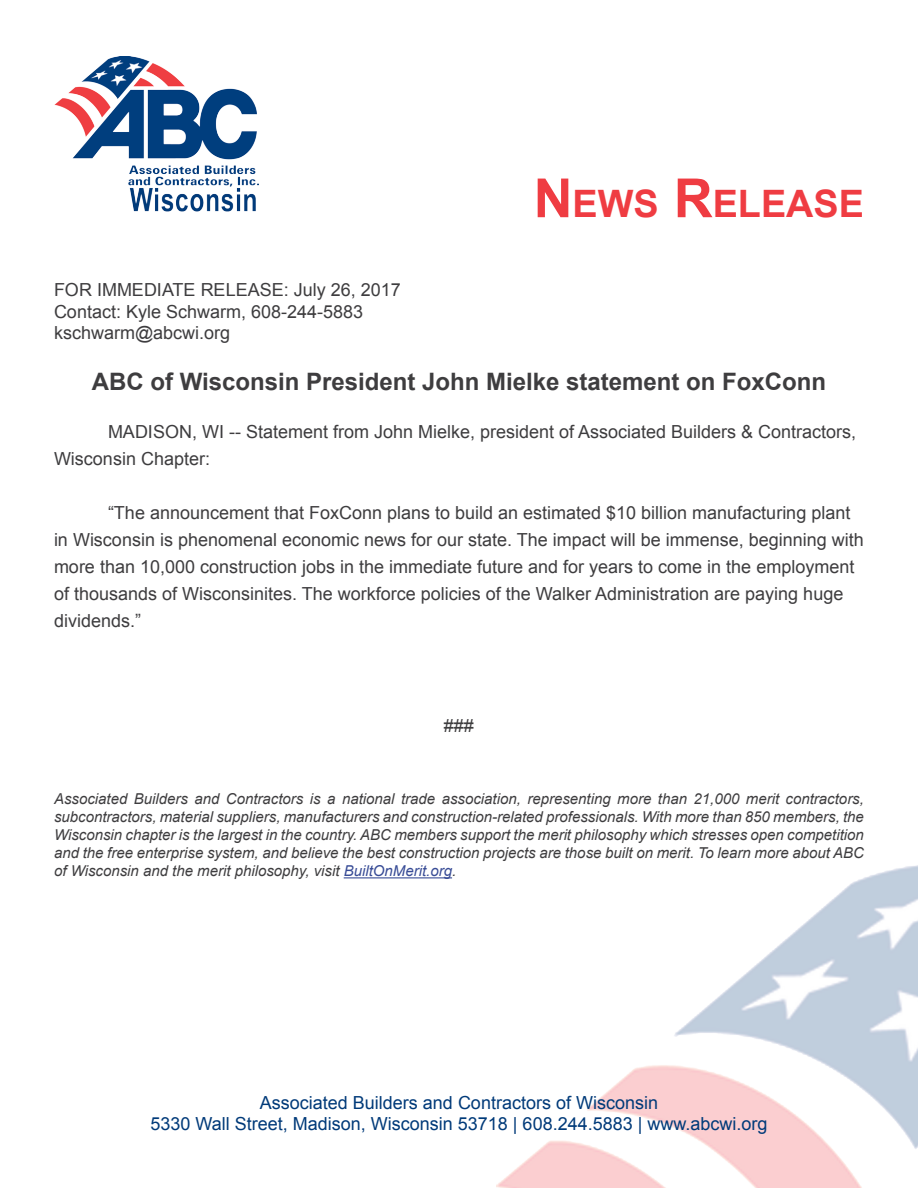
<style>
.page{position:relative;width:918px;height:1188px;background:#fff}
.page>*{position:absolute;margin:0;border:0;box-sizing:border-box;transform-origin:0 0}
.t1{font:700 37.8px "Arial";color:#ef3c42}
.t2{font:700 24px "Arial";color:#3e3d3f}
.t3{font:18px/27px "Arial";color:#3e3d3f}
.t4{font:18px "Arial";color:#003a79}
.t5{font:italic 15px/18px "Arial";color:#3e3d3f;text-align:justify}
.s1{font-size:54px}
.s2{color:#384c96}
</style>
<div class="page">
<img style="left:496px;top:865px;width:422px;height:323px">
<img style="left:54px;top:56px;width:204px;height:155px">
<hr style="left:344px;top:877px;width:108px;height:1px;background:#384c96">
<p class="t1" style="left:534px;top:179px;width:332px"><span class="s1">N</span>EWS <span class="s1">R</span>ELEASE</p>
<p class="t3" style="left:54px;top:276px;width:348px">FOR IMMEDIATE RELEASE: July 26, 2017</p>
<p class="t3" style="left:54px;top:298px;width:311px">Contact: Kyle Schwarm, 608-244-5883</p>
<p class="t3" style="left:54px;top:320px;width:178px">kschwarm@abcwi.org</p>
<p class="t2" style="left:92px;top:365px;width:736px">ABC of Wisconsin President John Mielke statement on FoxConn</p>
<p class="t3" style="left:54px;top:419px;width:804px;text-indent:54px">MADISON, WI -- Statement from John Mielke, president of Associated Builders &amp; Contractors,<br>Wisconsin Chapter:</p>
<p class="t3" style="left:54px;top:500px;width:811px;text-indent:54px">“The announcement that FoxConn plans to build an estimated $10 billion manufacturing plant in Wisconsin is phenomenal economic news for our state. The impact will be immense, beginning with more than 10,000 construction jobs in the immediate future and for years to come in the employment of thousands of Wisconsinites. The workforce policies of the Walker Administration are paying huge dividends.”</p>
<p class="t3" style="left:444px;top:713px;width:32px">###</p>
<p class="t5" style="left:54px;top:790px;width:812px">Associated Builders and Contractors is a national trade association, representing more than 21,000 merit contractors, subcontractors, material suppliers, manufacturers and construction-related professionals. With more than 850 members, the Wisconsin chapter is the largest in the country. ABC members support the merit philosophy which stresses open competition and the free enterprise system, and believe the best construction projects are those built on merit. To learn more about ABC of Wisconsin and the merit philosophy, visit <span class="s2">BuiltOnMerit.org</span>.</p>
<p class="t4" style="left:260px;top:1091px;width:400px">Associated Builders and Contractors of Wisconsin</p>
<p class="t4" style="left:150px;top:1112px;width:619px">5330 Wall Street, Madison, Wisconsin 53718 | 608.244.5883 | www.abcwi.org</p>
</div>
